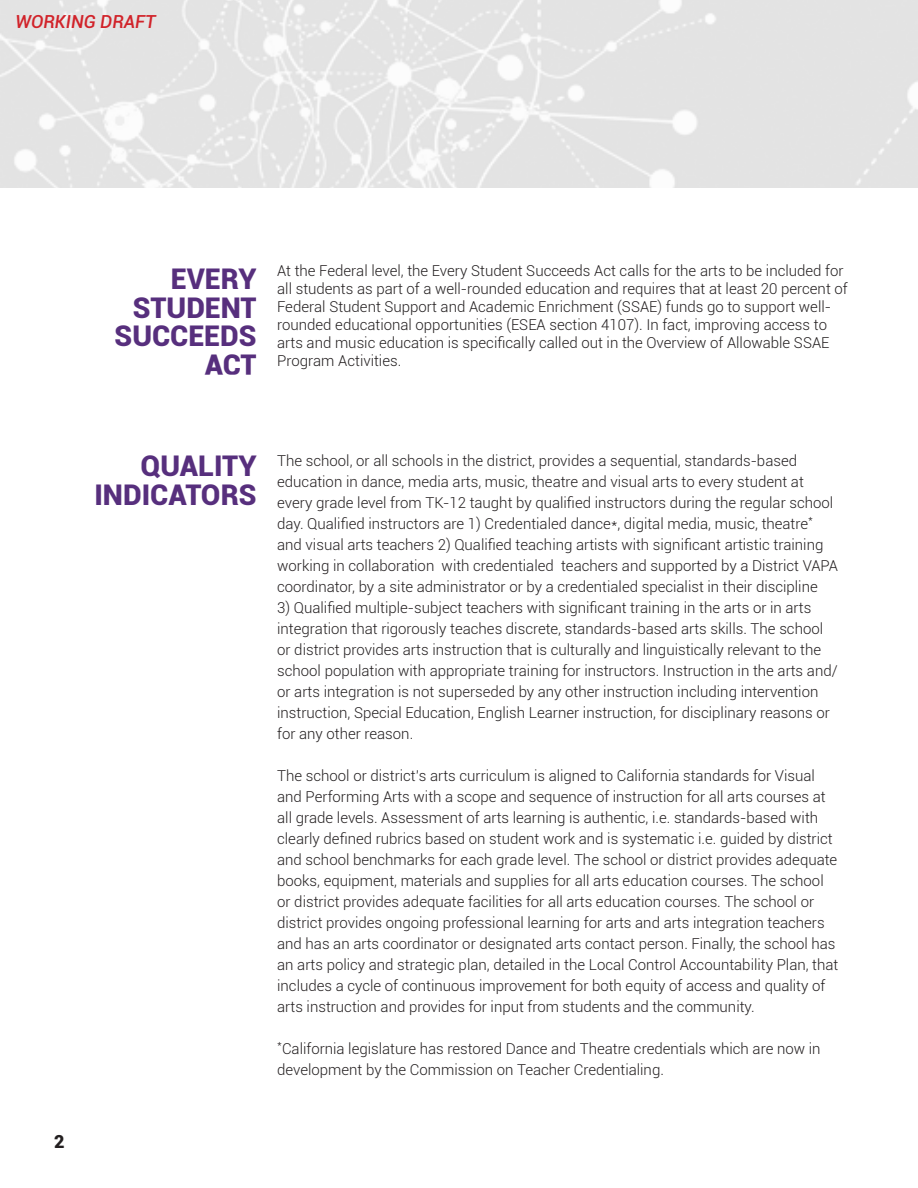
<style>
.page{position:relative;width:918px;height:1188px;background:#fff}
.page>*{position:absolute;margin:0;border:0;box-sizing:border-box;transform-origin:0 0}
.t1{font:900 28.5px/28.5px "Roboto";color:#572f7d;text-align:right}
.t2{font:italic 500 18px "Roboto";color:#d1232a}
.t3{font:900 18px "Roboto";color:#231f20}
.t4{font:300 15px/21px "Roboto";color:#231f20}
</style>
<div class="page">
<img style="left:0;top:0;width:918px;height:187px">
<p class="t2" style="left:16px;top:9px;width:142px">WORKING DRAFT</p>
<p class="t1" style="left:115px;top:264px;width:143px">EVERY<br>STUDENT<br>SUCCEEDS<br>ACT</p>
<p class="t4" style="left:277px;top:261px;width:572px;line-height:18px">At the Federal level, the Every Student Succeeds Act calls for the arts to be included for all students as part of a well-rounded education and requires that at least 20 percent of Federal Student Support and Academic Enrichment (SSAE) funds go to support well&shy;rounded educational opportunities (ESEA section 4107). In fact, improving access to arts and music education is specifically called out in the Overview of Allowable SSAE Program Activities.</p>
<p class="t3" style="left:54px;top:1128px;width:12px">2</p>
<p class="t1" style="left:94px;top:451px;width:164px">QUALITY<br>INDICATORS</p>
<p class="t4" style="left:277px;top:450px;width:562px">The school, or all schools in the district, provides a sequential, standards-based education in dance, media arts, music, theatre and visual arts to every student at every grade level from TK-12 taught by qualified instructors during the regular school day. Qualified instructors are 1) Credentialed dance*, digital media, music, theatre<sup>* </sup>and visual arts teachers 2) Qualified teaching artists with significant artistic training working in collaboration with credentialed teachers and supported by a District VAPA coordinator, by a site administrator or by a credentialed specialist in their discipline</p>
<p class="t4" style="left:277px;top:597px;width:562px">3) Qualified multiple-subject teachers with significant training in the arts or in arts integration that rigorously teaches discrete, standards-based arts skills. The school or district provides arts instruction that is culturally and linguistically relevant to the school population with appropriate training for instructors. Instruction in the arts and/ or arts integration is not superseded by any other instruction including intervention instruction, Special Education, English Learner instruction, for disciplinary reasons or for any other reason.</p>
<p class="t4" style="left:277px;top:765px;width:563px">The school or district’s arts curriculum is aligned to California standards for Visual and Performing Arts with a scope and sequence of instruction for all arts courses at all grade levels. Assessment of arts learning is authentic, i.e. standards-based with clearly defined rubrics based on student work and is systematic i.e. guided by district and school benchmarks for each grade level. The school or district provides adequate books, equipment, materials and supplies for all arts education courses. The school or district provides adequate facilities for all arts education courses. The school or district provides ongoing professional learning for arts and arts integration teachers and has an arts coordinator or designated arts contact person. Finally, the school has an arts policy and strategic plan, detailed in the Local Control Accountability Plan, that includes a cycle of continuous improvement for both equity of access and quality of arts instruction and provides for input from students and the community.</p>
<p class="t4" style="left:277px;top:1038px;width:545px"><sup>*</sup>California legislature has restored Dance and Theatre credentials which are now in development by the Commission on Teacher Credentialing.</p>
</div>
